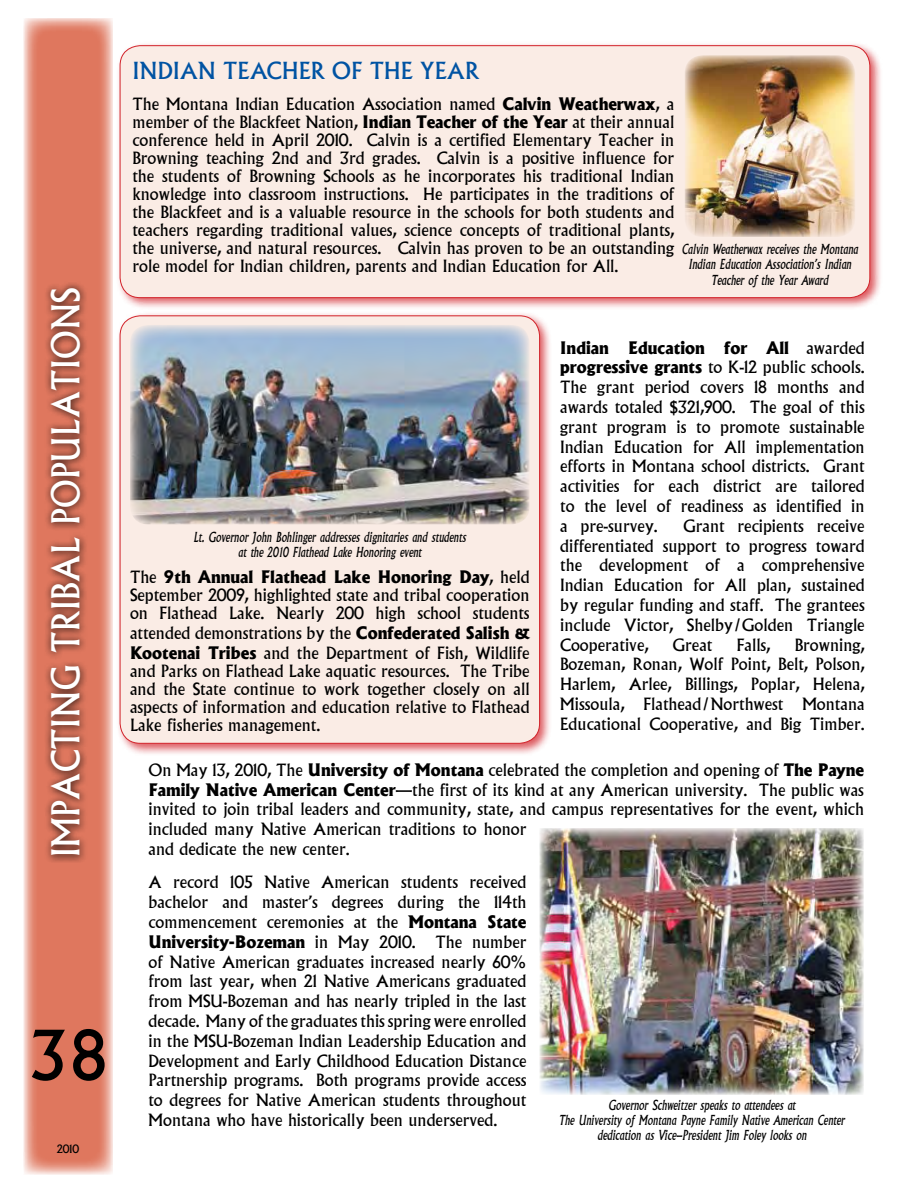
<style>
.page{position:relative;width:918px;height:1188px;background:#fff}
.page>*{position:absolute;margin:0;border:0;box-sizing:border-box;transform-origin:0 0}
.t1{font:500 66px "Albertus";color:#000}
.t2{font:37.5px "Albertus";letter-spacing:.02em;color:#fff;scale:.9 1}
.t3{font:500 22.5px "Albertus";letter-spacing:-.005em;color:#0053a3}
.t4{font:16.5px/19.8px "Albertus";color:#000;text-align:justify}
.Author{font:italic 13.5px/15.6px "Albertus";color:#000;text-align:center;scale:.9 1}
.t5{font:11.25px "Albertus";color:#000}
.s1{font-weight:800}
</style>
<div class="page">
<svg style="left:24px;top:18px;width:89px;height:1156px;background:#e38a74"></svg>
<div style="left:44px;top:281px;width:44px;height:582px;background:#000;opacity:.9"></div>
<img style="left:540px;top:828px;width:324px;height:267px">
<div style="left:116px;top:312px;width:437px;height:444px;background:#d2232a;opacity:.75"></div>
<div style="left:120px;top:316px;width:420px;height:427px;background:#faece5;border-radius:20px"></div>
<img style="left:130px;top:325px;width:400px;height:199px">
<div style="left:116px;top:41px;width:767px;height:270px;background:#d2232a;opacity:.75"></div>
<div style="left:120px;top:46px;width:750px;height:252px;background:#faece5;border-radius:20px"></div>
<img style="left:685px;top:55px;width:170px;height:182px">
<h2 class="t2" style="left:44px;top:857px;width:635px;rotate:-90deg">IMPACTING TRIBAL POPULATIONS</h2>
<h1 class="t1" style="left:27px;top:1015px;width:84px">38</h1>
<p class="t5" style="left:57px;top:1142px;width:24px">2010</p>
<p class="t3" style="left:132px;top:57px;width:348px">INDIAN TEACHER OF THE YEAR</p>
<p class="t4" style="left:132px;top:96px;width:543px;line-height:18px">The Montana Indian Education Association named <span class="s1">Calvin Weatherwax</span>, a member of the Blackfeet Nation, <span class="s1">Indian Teacher of the Year</span> at their annual conference held in April 2010. Calvin is a certified Elementary Teacher in Browning teaching 2nd and 3rd grades. Calvin is a positive influence for the students of Browning Schools as he incorporates his traditional Indian knowledge into classroom instructions. He participates in the traditions of the Blackfeet and is a valuable resource in the schools for both students and teachers regarding traditional values, science concepts of traditional plants, the universe, and natural resources. Calvin has proven to be an outstanding role model for Indian children, parents and Indian Education for All.</p>
<p class="Author" style="left:682px;top:242px;width:198px">Calvin Weatherwax receives the Montana<br>Indian Education Association’s Indian<br>Teacher of the Year Award</p>
<p class="Author" style="left:194px;top:529px;width:304px">Lt. Governor John Bohlinger addresses dignitaries and students</p>
<p class="Author" style="left:238px;top:544px;width:205px">at the 2010 Flathead Lake Honoring event</p>
<p class="t4" style="left:130px;top:568px;width:401px;line-height:18px">The <span class="s1">9th Annual Flathead Lake Honoring Day</span>, held September 2009, highlighted state and tribal cooperation on Flathead Lake. Nearly 200 high school students</p>
<p class="t4" style="left:130px;top:623px;width:401px">attended demonstrations by the <span class="s1">Confederated Salish &amp;<br>Kootenai Tribes</span> and the Department of Fish, Wildlife</p>
<p class="t4" style="left:130px;top:662px;width:401px;line-height:18px">and Parks on Flathead Lake aquatic resources. The Tribe and the State continue to work together closely on all aspects of information and education relative to Flathead Lake fisheries management.</p>
<p class="t4" style="left:560px;top:338px;width:306px"><span class="s1">Indian Education for All</span> awarded <span class="s1">progressive grants</span> to K-12 public schools.<br>The grant period covers 18 months and awards totaled $321,900. The goal of this grant program is to promote sustainable Indian Education for All implementation efforts in Montana school districts. Grant activities for each district are tailored to the level of readiness as identified in a pre-survey.</p>
<p class="t4" style="left:560px;top:516px;width:306px;text-indent:123px">Grant recipients receive differentiated support to progress toward the development of a comprehensive Indian Education for All plan, sustained by regular funding and staff. The grantees include Victor, Shelby/Golden Triangle Cooperative,</p>
<p class="t4" style="left:673px;top:635px;width:41px">Great</p>
<p class="t4" style="left:737px;top:635px;width:35px">Falls,</p>
<p class="t4" style="left:560px;top:635px;width:306px;text-indent:235px">Browning, Bozeman, Ronan, Wolf Point, Belt, Polson, Harlem, Arlee, Billings, Poplar, Helena, Missoula, Flathead/Northwest Montana Educational Cooperative, and Big Timber.</p>
<p class="t4" style="left:148px;top:760px;width:717px;text-align:left">On May 13, 2010, The <span class="s1">University of Montana</span> celebrated the completion and opening of <span class="s1">The Payne Family Native American Center</span>—the first of its kind at any American university. The public was invited to join tribal leaders and community, state, and campus representatives for the event, which included many Native American traditions to honor<br>and dedicate the new center.</p>
<p class="t4" style="left:148px;top:873px;width:380px">A record 105 Native American students received bachelor and master’s degrees during the 114th commencement ceremonies at the <span class="s1">Montana State University-Bozeman</span> in May 2010. The number of Native American graduates increased nearly 60% from last year, when 21 Native Americans graduated from MSU-Bozeman and has nearly tripled in the last decade. Many of the graduates this spring were enrolled in the MSU-Bozeman Indian Leadership Education and Development and Early Childhood Education Distance Partnership programs. Both programs provide access to degrees for Native American students throughout Montana who have historically been underserved.</p>
<p class="Author" style="left:608px;top:1097px;width:210px">Governor Schweitzer speaks to attendees at</p>
<p class="Author" style="left:559px;top:1112px;width:319px;line-height:15px">The University of Montana Payne Family Native American Center dedication as Vice-President Jim Foley looks on</p>
</div>
